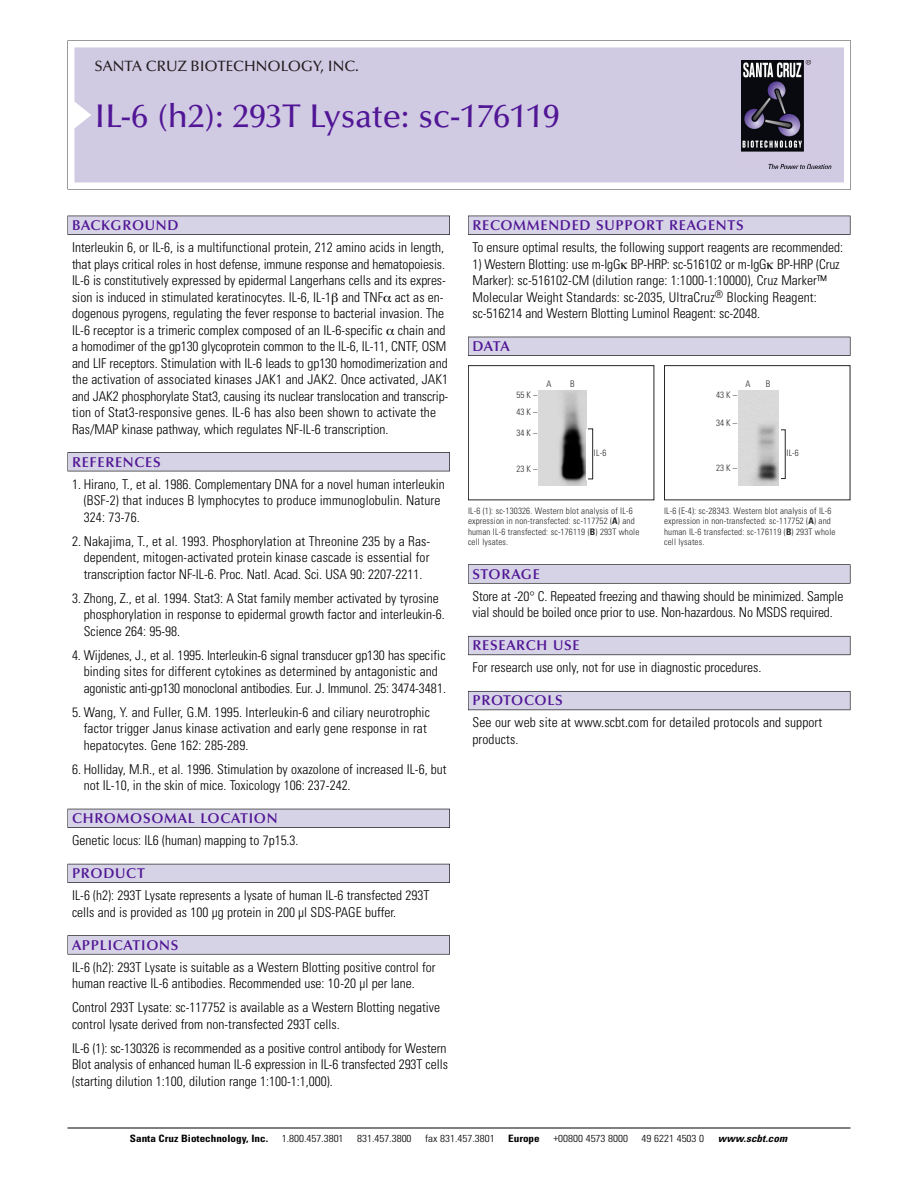
<style>
.page{position:relative;width:918px;height:1188px;background:#fff}
.page>*{position:absolute;margin:0;border:0;box-sizing:border-box;transform-origin:0 0}
.t1{font:500 33px "Optima";color:#511695}
.t2{font:500 15px "Optima";color:#231f20}
.t3{font:600 14.25px "Optima";letter-spacing:.05em;color:#511695}
.t4{font:300 condensed 13.5px/16.5px "Univers";color:#000}
.t5{font:300 condensed 10.2px "Univers";color:#000;scale:1.1 1}
.t6{font:700 condensed 10.2px "Univers";color:#000;scale:1.1 1}
.t7{font:italic 700 condensed 10.2px "Univers";letter-spacing:.005em;color:#000;scale:1.1 1}
.t8{font:9px/10.5px "Univers Condensed Light+MYHWRY";letter-spacing:.015em;color:#272627}
.t9{font:9px/10.5px "Univers Condensed Light+MUHHGQ";letter-spacing:.015em;color:#272627}
.s1{font-family:"Univers Condensed Bold+OZBSXC"}
.s2{font-family:"Univers Condensed Bold+XGLOFM"}
</style>
<div class="page">
<svg style="left:68px;top:40px;width:783px;height:149px"></svg>
<div style="left:74px;top:47px;width:770px;height:135px;background:#d1cae3"></div>
<img style="left:741px;top:60px;width:90px;height:108px">
<div style="left:68px;top:216px;width:382px;height:19px;background:#525155"></div>
<div style="left:68px;top:216px;width:381px;height:18px;background:#d7d3e7"></div>
<div style="left:68px;top:452px;width:382px;height:19px;background:#525155"></div>
<div style="left:68px;top:453px;width:381px;height:18px;background:#d7d3e7"></div>
<div style="left:68px;top:809px;width:382px;height:19px;background:#525158"></div>
<div style="left:68px;top:809px;width:381px;height:18px;background:#d7d3e7"></div>
<div style="left:68px;top:864px;width:382px;height:19px;background:#54535a"></div>
<div style="left:68px;top:864px;width:381px;height:18px;background:#d7d3e7"></div>
<svg style="left:68px;top:935px;width:382px;height:20px"></svg>
<div style="left:68px;top:936px;width:381px;height:18px;background:#d7d3e7"></div>
<div style="left:468px;top:216px;width:382px;height:19px;background:#525155"></div>
<div style="left:468px;top:216px;width:382px;height:18px;background:#d7d3e7"></div>
<div style="left:468px;top:337px;width:382px;height:19px;background:#515055"></div>
<div style="left:468px;top:337px;width:382px;height:18px;background:#d7d3e7"></div>
<div style="left:468px;top:564px;width:382px;height:20px;background:#666667"></div>
<div style="left:468px;top:565px;width:382px;height:18px;background:#d7d3e7"></div>
<div style="left:468px;top:636px;width:382px;height:19px;background:#66646d"></div>
<div style="left:468px;top:637px;width:382px;height:18px;background:#d7d3e7"></div>
<div style="left:468px;top:691px;width:382px;height:19px;background:#5b5961"></div>
<div style="left:468px;top:692px;width:382px;height:18px;background:#d7d3e7"></div>
<hr style="left:68px;top:1128px;width:782px;height:1px;background:#000">
<div style="left:468px;top:365px;width:186px;height:135px;border:1px solid #272627"></div>
<img style="left:539px;top:391px;width:47px;height:95px">
<div style="left:588px;top:429px;width:5px;height:50px;border:1px solid #272627"></div>
<div style="left:664px;top:365px;width:186px;height:135px;border:1px solid #272627"></div>
<img style="left:738px;top:391px;width:41px;height:95px">
<p class="t2" style="left:94px;top:61px;width:266px">SANTA CRUZ BIOTECHNOLOGY, INC.</p>
<h1 class="t1" style="left:94px;top:103px;width:467px">IL-6 (h2): 293T Lysate: sc-176119</h1>
<p class="t3" style="left:72px;top:219px;width:108px">BACKGROUND</p>
<p class="t4" style="left:72px;top:240px;width:378px">Interleukin 6, or IL-6, is a multifunctional protein, 212 amino acids in length, that plays critical roles in host defense, immune response and hematopoiesis.<br>IL-6 is constitutively expressed by epidermal Langerhans cells and its expres&shy;sion is induced in stimulated keratinocytes. IL-6, IL-1 and TNF act as en&shy;dogenous pyrogens, regulating the fever response to bacterial invasion. The IL-6 receptor is a trimeric complex composed of an IL-6-specific chain and a homodimer of the gp130 glycoprotein common to the IL-6, IL-11, CNTF, OSM and LIF receptors. Stimulation with IL-6 leads to gp130 homodimerization and the activation of associated kinases JAK1 and JAK2. Once activated, JAK1 and JAK2 phosphorylate Stat3, causing its nuclear translocation and transcrip&shy;tion of Stat3-responsive genes. IL-6 has also been shown to activate the Ras/MAP kinase pathway, which regulates NF-IL-6 transcription.</p>
<p class="t3" style="left:72px;top:456px;width:90px">REFERENCES</p>
<p class="t4" style="left:84px;top:477px;width:362px;text-indent:-12px">1. Hirano, T., et al. 1986. Complementary DNA for a novel human interleukin (BSF-2) that induces B lymphocytes to produce immunoglobulin. Nature<br>324: 73-76.</p>
<p class="t4" style="left:84px;top:534px;width:348px;text-align:justify;text-indent:-12px">2. Nakajima, T., et al. 1993. Phosphorylation at Threonine 235 by a Ras&shy;dependent, mitogen-activated protein kinase cascade is essential for transcription factor NF-IL-6. Proc. Natl. Acad. Sci. USA 90: 2207-2211.</p>
<p class="t4" style="left:84px;top:591px;width:363px;text-indent:-12px">3. Zhong, Z., et al. 1994. Stat3: A Stat family member activated by tyrosine phosphorylation in response to epidermal growth factor and interleukin-6.<br>Science 264: 95-98.</p>
<p class="t4" style="left:84px;top:648px;width:364px;text-indent:-12px">4. Wijdenes, J., et al. 1995. Interleukin-6 signal transducer gp130 has specific binding sites for different cytokines as determined by antagonistic and agonistic anti-gp130 monoclonal antibodies. Eur. J. Immunol. 25: 3474-3481.</p>
<p class="t4" style="left:84px;top:705px;width:348px;text-indent:-12px">5. Wang, Y. and Fuller, G.M. 1995. Interleukin-6 and ciliary neurotrophic factor trigger Janus kinase activation and early gene response in rat hepatocytes. Gene 162: 285-289.</p>
<p class="t4" style="left:84px;top:762px;width:365px;text-indent:-12px">6. Holliday, M.R., et al. 1996. Stimulation by oxazolone of increased IL-6, but not IL-10, in the skin of mice. Toxicology 106: 237-242.</p>
<p class="t3" style="left:72px;top:813px;width:207px">CHROMOSOMAL LOCATION</p>
<p class="t4" style="left:72px;top:833px;width:228px">Genetic locus: IL6 (human) mapping to 7p15.3.</p>
<p class="t3" style="left:72px;top:868px;width:74px">PRODUCT</p>
<p class="t4" style="left:72px;top:888px;width:359px">IL-6 (h2): 293T Lysate represents a lysate of human IL-6 transfected 293T cells and is provided as 100 µg protein in 200 µl SDS-PAGE buffer.</p>
<p class="t3" style="left:72px;top:939px;width:108px">APPLICATIONS</p>
<p class="t4" style="left:72px;top:960px;width:365px">IL-6 (h2): 293T Lysate is suitable as a Western Blotting positive control for human reactive IL-6 antibodies. Recommended use: 10-20 µl per lane.</p>
<p class="t4" style="left:72px;top:1000px;width:370px">Control 293T Lysate: sc-117752 is available as a Western Blotting negative control lysate derived from non-transfected 293T cells.</p>
<p class="t4" style="left:72px;top:1041px;width:377px;text-align:justify">IL-6 (1): sc-130326 is recommended as a positive control antibody for Western Blot analysis of enhanced human IL-6 expression in IL-6 transfected 293T cells (starting dilution 1:100, dilution range 1:100-1:1,000).</p>
<p class="t3" style="left:473px;top:219px;width:273px">RECOMMENDED SUPPORT REAGENTS</p>
<p class="t4" style="left:473px;top:240px;width:372px">To ensure optimal results, the following support reagents are recommended:</p>
<p class="t4" style="left:473px;top:257px;width:369px">1) Western Blotting: use m-IgG BP-HRP: sc-516102 or m-IgG BP-HRP (Cruz Marker): sc-516102-CM (dilution range: 1:1000-1:10000), Cruz Marker™ Molecular Weight Standards: sc-2035, UltraCruz<sup>®</sup> Blocking Reagent: sc-516214 and Western Blotting Luminol Reagent: sc-2048.</p>
<p class="t3" style="left:473px;top:341px;width:39px">DATA</p>
<p class="t8" style="left:546px;top:380px;width:7px">A</p>
<p class="t8" style="left:570px;top:380px;width:6px">B</p>
<p class="t9" style="left:746px;top:380px;width:7px">A</p>
<p class="t9" style="left:766px;top:380px;width:6px">B</p>
<p class="t8" style="left:517px;top:388px;width:22px;line-height:16.5px">55K–<br>43K–</p>
<p class="t8" style="left:517px;top:429px;width:22px">34K–</p>
<p class="t8" style="left:517px;top:465px;width:22px">23K–</p>
<p class="t8" style="left:594px;top:448px;width:14px">IL-6</p>
<p class="t9" style="left:716px;top:391px;width:22px">43K–</p>
<p class="t9" style="left:716px;top:419px;width:22px">34K–</p>
<p class="t9" style="left:716px;top:464px;width:22px">23K–</p>
<p class="t9" style="left:787px;top:449px;width:14px">IL-6</p>
<p class="t8" style="left:468px;top:506px;width:173px">IL-6 (1): sc-130326. Western blot analysis of IL-6 expression in non-transfected: sc-117752 (<span class="s1">A</span>) and human IL-6 transfected: sc-176119 (<span class="s1">B</span>) 293T whole cell lysates.</p>
<p class="t9" style="left:664px;top:506px;width:173px">IL-6 (E-4): sc-28343. Western blot analysis of IL-6 expression in non-transfected: sc-117752 (<span class="s2">A</span>) and human IL-6 transfected: sc-176119 (<span class="s2">B</span>) 293T whole cell lysates.</p>
<p class="t3" style="left:473px;top:568px;width:69px">STORAGE</p>
<p class="t4" style="left:473px;top:589px;width:372px">Store at -20° C. Repeated freezing and thawing should be minimized. Sample vial should be boiled once prior to use. Non-hazardous. No MSDS required.</p>
<p class="t3" style="left:473px;top:640px;width:109px">RESEARCH USE</p>
<p class="t4" style="left:473px;top:661px;width:290px">For research use only, not for use in diagnostic procedures.</p>
<p class="t3" style="left:473px;top:695px;width:92px">PROTOCOLS</p>
<p class="t4" style="left:473px;top:716px;width:351px">See our web site at www.scbt.com for detailed protocols and support products.</p>
<p class="t6" style="left:130px;top:1135px;width:127px">Santa Cruz Biotechnology, Inc.</p>
<p class="t5" style="left:282px;top:1135px;width:58px">1.800.457.3801</p>
<p class="t5" style="left:357px;top:1135px;width:51px">831.457.3800</p>
<p class="t5" style="left:425px;top:1135px;width:65px">fax 831.457.3801</p>
<p class="t6" style="left:508px;top:1135px;width:30px">Europe</p>
<p class="t5" style="left:553px;top:1135px;width:69px">+00800 4573 8000</p>
<p class="t5" style="left:642px;top:1135px;width:58px">49 6221 4503 0</p>
<p class="t7" style="left:718px;top:1135px;width:64px">www.scbt.com</p>
</div>
